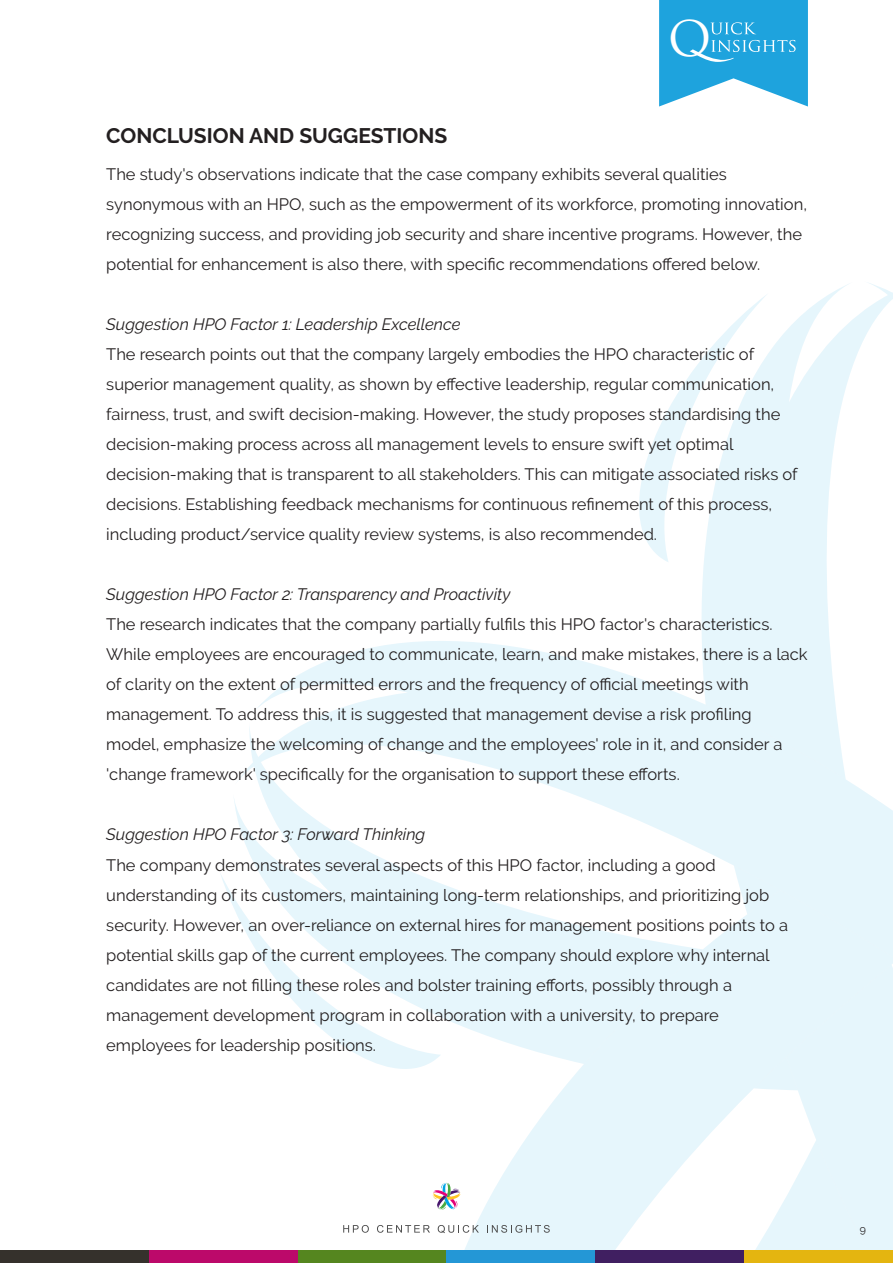
<style>
.page{position:relative;width:893px;height:1263px;background:#fff}
.page>*{position:absolute;margin:0;border:0;box-sizing:border-box;transform-origin:0 0}
.t1{font:47.85px "Trajan Pro";color:#fff}
.t2{font:700 21px "Raleway";color:#231f20}
.t3{font:16.5px/30px "Raleway";color:#231f20}
.t4{font:italic 16.5px "Raleway";color:#231f20}
.t5{font:10.5px "Raleway";color:#231f20}
</style>
<div class="page">
<svg style="left:659px;top:0;width:149px;height:107px;background:#43b2e2"></svg>
<svg style="left:437px;top:962px;width:182px;height:288px;fill:#e6f6fc"></svg>
<svg style="left:234px;top:641px;width:385px;height:321px"></svg>
<svg style="left:619px;top:283px;width:274px;height:967px"></svg>
<svg style="left:221px;top:871px;width:220px;height:217px"></svg>
<div style="left:0;top:1250px;width:149px;height:13px;background:#35312c"></div>
<div style="left:149px;top:1250px;width:149px;height:13px;background:#bc096a"></div>
<div style="left:298px;top:1250px;width:148px;height:13px;background:#55861f"></div>
<div style="left:446px;top:1250px;width:149px;height:13px;background:#2497d6"></div>
<div style="left:595px;top:1250px;width:149px;height:13px;background:#401f61"></div>
<div style="left:744px;top:1250px;width:149px;height:13px;background:#e4b510"></div>
<svg style="left:343px;top:1225px;width:26px;height:8px"></svg>
<svg style="left:377px;top:1225px;width:53px;height:8px"></svg>
<svg style="left:438px;top:1225px;width:41px;height:8px"></svg>
<svg style="left:487px;top:1225px;width:63px;height:8px"></svg>
<div style="left:428px;top:1177px;width:37px;height:38px;background:#fff;border-radius:50%"></div>
<svg style="left:432px;top:1182px;width:29px;height:28px"></svg>
<h1 class="t1" style="left:668px;top:20px;width:45px">O</h1>
<p class="t2" style="left:106px;top:123px;width:342px">CONCLUSION AND SUGGESTIONS</p>
<p class="t3" style="left:106px;top:160px;width:702px">The study's observations indicate that the case company exhibits several qualities synonymous with an HPO, such as the empowerment of its workforce, promoting innovation, recognizing success, and providing job security and share incentive programs. However, the potential for enhancement is also there, with specific recommendations offered below.</p>
<p class="t4" style="left:106px;top:315px;width:356px">Suggestion HPO Factor 1: Leadership Excellence</p>
<p class="t3" style="left:106px;top:340px;width:693px">The research points out that the company largely embodies the HPO characteristic of superior management quality, as shown by effective leadership, regular communication, fairness, trust, and swift decision-making. However, the study proposes standardising the decision-making process across all management levels to ensure swift yet optimal decision-making that is transparent to all stakeholders. This can mitigate associated risks of decisions. Establishing feedback mechanisms for continuous refinement of this process, including product/service quality review systems, is also recommended.</p>
<p class="t4" style="left:106px;top:585px;width:406px">Suggestion HPO Factor 2: Transparency and Proactivity</p>
<p class="t3" style="left:106px;top:610px;width:703px">The research indicates that the company partially fulfils this HPO factor's characteristics.<br>While employees are encouraged to communicate, learn, and make mistakes, there is a lack of clarity on the extent of permitted errors and the frequency of official meetings with management. To address this, it is suggested that management devise a risk profiling model, emphasize the welcoming of change and the employees' role in it, and consider a 'change framework' specifically for the organisation to support these efforts.</p>
<p class="t4" style="left:106px;top:825px;width:321px">Suggestion HPO Factor 3: Forward Thinking</p>
<p class="t3" style="left:106px;top:850px;width:683px">The company demonstrates several aspects of this HPO factor, including a good understanding of its customers, maintaining long-term relationships, and prioritizing job security. However, an over-reliance on external hires for management positions points to a potential skills gap of the current employees. The company should explore why internal candidates are not filling these roles and bolster training efforts, possibly through a management development program in collaboration with a university, to prepare employees for leadership positions.</p>
<p class="t5" style="left:860px;top:1223px;width:8px">9</p>
</div>
